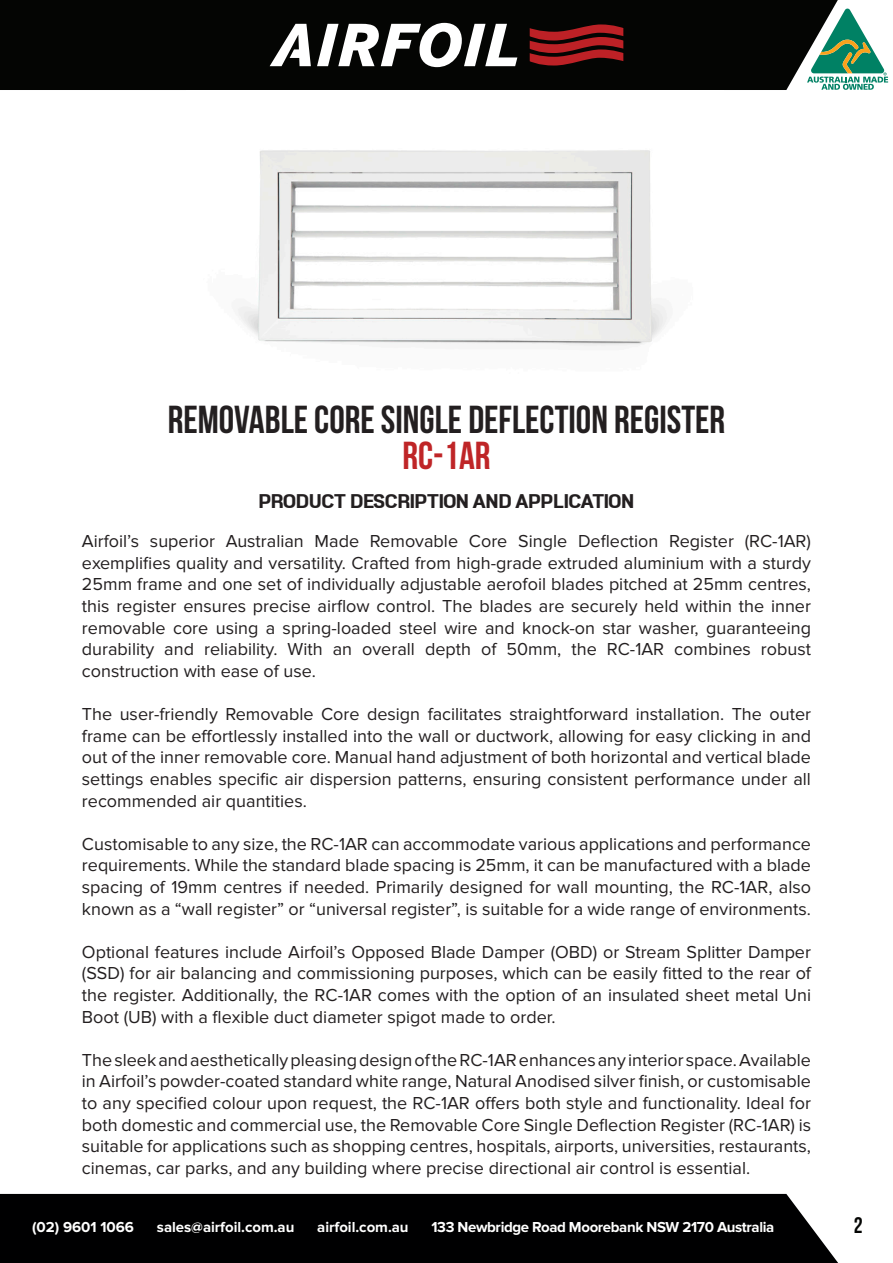
<style>
.page{position:relative;width:893px;height:1263px;background:#fff}
.page>*{position:absolute;margin:0;border:0;box-sizing:border-box;transform-origin:0 0}
.t1{font:700 39px "Bebas Neue";color:#231f20}
.t2{font:700 39px "Bebas Neue";color:#bf2527}
.t3{font:700 24px "LT Emphasis";color:#231f20}
.t4{font:700 22.5px "Bebas Neue";color:#040503}
.t5{font:18px/21.6px "Proxima Nova";color:#231f20;text-align:justify}
.t6{font:700 15px "Proxima Nova";color:#fff}
.t7{font:700 15px "Proxima Nova";letter-spacing:-.025em;color:#fff}
</style>
<div class="page">
<svg style="left:838px;top:8px;width:50px;height:82px"></svg>
<div style="left:0;top:0;width:838px;height:90px;background:#040503"></div>
<svg style="left:317px;top:23px;width:200px;height:44px"></svg>
<svg style="left:270px;top:24px;width:41px;height:42px"></svg>
<svg style="left:530px;top:24px;width:93px;height:42px;background:#731518"></svg>
<div style="left:0;top:1194px;width:838px;height:69px;background:#000001"></div>
<img style="left:237px;top:150px;width:431px;height:197px">
<p class="t1" style="left:168px;top:398px;width:559px">REMOVABLE CORE SINGLE DEFLECTION REGISTER</p>
<p class="t2" style="left:402px;top:434px;width:90px">RC-1AR</p>
<p class="t3" style="left:259px;top:489px;width:377px">PRODUCT DESCRIPTION AND APPLICATION</p>
<p class="t5" style="left:82px;top:531px;width:731px">Airfoil’s superior Australian Made Removable Core Single Deflection Register (RC-1AR) exemplifies quality and versatility. Crafted from high-grade extruded aluminium with a sturdy 25mm frame and one set of individually adjustable aerofoil blades pitched at 25mm centres, this register ensures precise airflow control. The blades are securely held within the inner removable core using a spring-loaded steel wire and knock-on star washer, guaranteeing durability and reliability. With an overall depth of 50mm, the RC-1AR combines robust construction with ease of use.</p>
<p class="t5" style="left:82px;top:703px;width:731px">The user-friendly Removable Core design facilitates straightforward installation. The outer frame can be effortlessly installed into the wall or ductwork, allowing for easy clicking in and out of the inner removable core. Manual hand adjustment of both horizontal and vertical blade settings enables specific air dispersion patterns, ensuring consistent performance under all recommended air quantities.</p>
<p class="t5" style="left:82px;top:833px;width:731px">Customisable to any size, the RC-1AR can accommodate various applications and performance requirements. While the standard blade spacing is 25mm, it can be manufactured with a blade spacing of 19mm centres if needed. Primarily designed for wall mounting, the RC-1AR, also known as a “wall register” or “universal register”, is suitable for a wide range of environments.</p>
<p class="t5" style="left:82px;top:941px;width:731px">Optional features include Airfoil’s Opposed Blade Damper (OBD) or Stream Splitter Damper (SSD) for air balancing and commissioning purposes, which can be easily fitted to the rear of the register. Additionally, the RC-1AR comes with the option of an insulated sheet metal Uni Boot (UB) with a flexible duct diameter spigot made to order.</p>
<p class="t5" style="left:82px;top:1049px;width:731px">The sleek and aesthetically pleasing design of the RC-1AR enhances any interior space. Available in Airfoil’s powder-coated standard white range, Natural Anodised silver finish, or customisable to any specified colour upon request, the RC-1AR offers both style and functionality. Ideal for both domestic and commercial use, the Removable Core Single Deflection Register (RC-1AR) is suitable for applications such as shopping centres, hospitals, airports, universities, restaurants, cinemas, car parks, and any building where precise directional air control is essential.</p>
<p class="t6" style="left:32px;top:1218px;width:103px">(02) 9601 1066</p>
<p class="t6" style="left:157px;top:1218px;width:139px">sales@airfoil.com.au</p>
<p class="t6" style="left:317px;top:1218px;width:93px">airfoil.com.au</p>
<p class="t7" style="left:431px;top:1218px;width:344px">133 Newbridge Road Moorebank NSW 2170 Australia</p>
<p class="t4" style="left:854px;top:1213px;width:10px">2</p>
</div>
